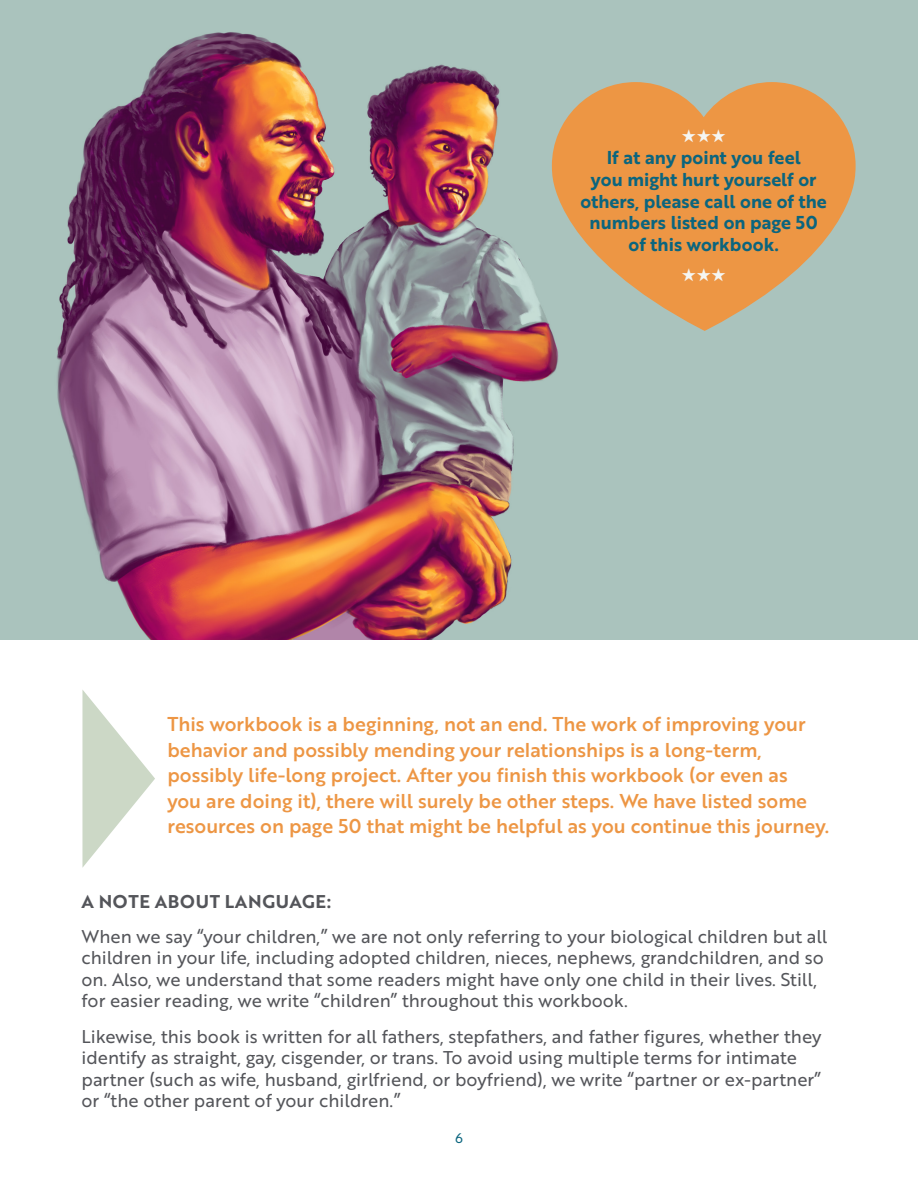
<style>
.page{position:relative;width:918px;height:1188px;background:#fff}
.page>*{position:absolute;margin:0;border:0;box-sizing:border-box;transform-origin:0 0}
.t1{font:19.5px/25.5px "Brother 1816 Medium";color:#ed9644}
.t2{font:18.15px/21.8px "Brother 1816 Bold";color:#0b657e;text-align:center}
.t3{font:18.15px "Zapf Dingbats ITC";color:#f5f6f3}
.t4{font:18px/21.6px "Brother 1816 Regular";color:#54555a}
.t5{font:18px "Brother 1816 Bold";letter-spacing:.04em;color:#54555a}
.t6{font:13.5px "Brother 1816 Regular";color:#0b657e}
</style>
<div class="page">
<img style="left:0;top:0;width:918px;height:639px">
<svg style="left:82px;top:690px;width:73px;height:178px"></svg>
<svg style="left:552px;top:82px;width:304px;height:249px;background:#daa265"></svg>
<p class="t3" style="left:682px;top:127px;width:46px">★★★</p>
<p class="t2" style="left:581px;top:146px;width:248px">If at any point you feel<br>you might hurt yourself or others, please call one of the numbers listed on page 50 of this workbook.</p>
<p class="t3" style="left:682px;top:266px;width:46px">★★★</p>
<p class="t1" style="left:167px;top:711px;width:663px">This workbook is a beginning, not an end. The work of improving your behavior and possibly mending your relationships is a long-term, possibly life-long project. After you finish this workbook (or even as<br>you are doing it), there will surely be other steps. We have listed some resources on page 50 that might be helpful as you continue this journey.</p>
<p class="t5" style="left:82px;top:887px;width:251px">A NOTE ABOUT LANGUAGE:</p>
<p class="t4" style="left:82px;top:925px;width:747px">When we say “your children,” we are not only referring to your biological children but all children in your life, including adopted children, nieces, nephews, grandchildren, and so on. Also, we understand that some readers might have only one child in their lives. Still, for easier reading, we write “children” throughout this workbook.</p>
<p class="t4" style="left:82px;top:1025px;width:742px">Likewise, this book is written for all fathers, stepfathers, and father figures, whether they identify as straight, gay, cisgender, or trans. To avoid using multiple terms for intimate partner (such as wife, husband, girlfriend, or boyfriend), we write “partner or ex-partner” or “the other parent of your children.”</p>
<p class="t6" style="left:455px;top:1128px;width:9px">6</p>
</div>
